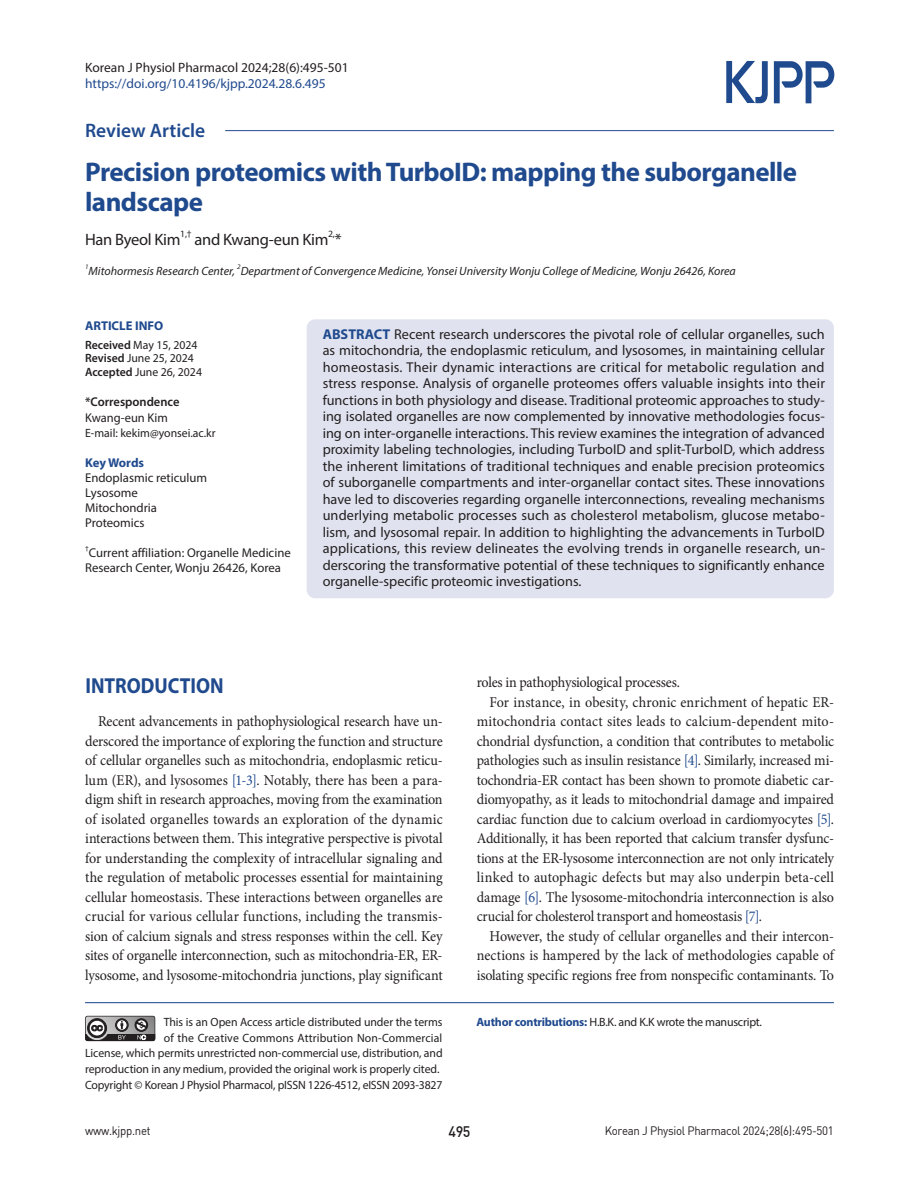
<style>
.page{position:relative;width:919px;height:1191px;background:#fff}
.page>*{position:absolute;margin:0;border:0;box-sizing:border-box;transform-origin:0 0}
.t1{font:700 27px/30px "Myriad Pro";letter-spacing:-.02em;color:#204a8e}
.t2{font:700 21.75px "Myriad Pro";color:#204a8e;scale:.9 1}
.t3{font:600 19.5px "Myriad Pro";color:#204a8e}
.t4{font:16.5px "Myriad Pro";letter-spacing:-.02em;color:#231f20}
.t5{font:15px/19.5px "Minion Pro";letter-spacing:-.01em;color:#231f20;text-align:justify;scale:.94 1}
.t6{font:15px "Minion Pro";letter-spacing:.01em;color:#231f20;scale:.94 1}
.t7{font:15px "Dinmed";color:#231f20;scale:.95 1}
.t8{font:14.25px/16.5px "Myriad Pro";color:#231f20;text-align:justify}
.t9{font:13.5px "Myriad Pro";color:#204a8e}
.t10{font:13.5px "Myriad Pro";color:#231f20}
.t11{font:12.75px/15px "Myriad Pro";color:#231f20}
.t12{font:700 12.75px "Myriad Pro";color:#204a8e}
.t13{font:600 12.75px "Myriad Pro";color:#231f20}
.t14{font:12px/15.8px "Myriad Pro";letter-spacing:-.005em;color:#231f20}
.t15{font:italic 12px "Myriad Pro";color:#231f20}
.t16{font:12px "Dinreg";letter-spacing:-.025em;color:#231f20;scale:.95 1}
.t17{font:9.6px "Myriad Pro";color:#231f20}
.t18{font:7.5px "Myriad Pro";color:#231f20}
.t19{font:italic 7.05px "Myriad Pro";color:#231f20}
.s1{font-weight:600}
.s2{font-weight:700;color:#204a8e}
.s3{color:#204a8e}
</style>
<div class="page">
<hr style="left:85px;top:1002px;width:748px;height:1px;background:#204a8e">
<svg style="left:85px;top:1015px;width:70px;height:26px;background:#7c7b7b"></svg>
<hr style="left:225px;top:130px;width:608px;height:1px;background:#204a8e">
<svg style="left:726px;top:61px;width:108px;height:42px"></svg>
<div style="left:306px;top:319px;width:527px;height:279px;background:#e0e3ef;border-radius:9px"></div>
<p class="t10" style="left:85px;top:59px;width:265px">Korean J Physiol Pharmacol 2024;28(6):495-501</p>
<p class="t9" style="left:85px;top:76px;width:242px">https://doi.org/10.4196/kjpp.2024.28.6.495</p>
<h3 class="t3" style="left:85px;top:118px;width:122px">Review Article</h3>
<h1 class="t1" style="left:85px;top:156px;width:713px">Precision proteomics with TurboID: mapping the suborganelle landscape</h1>
<p class="t4" style="left:85px;top:229px;width:97px">Han Byeol Kim</p>
<p class="t17" style="left:180px;top:228px;width:13px">1,†</p>
<p class="t4" style="left:195px;top:229px;width:148px">and Kwang-eun Kim *</p>
<p class="t17" style="left:328px;top:228px;width:8px">2,</p>
<p class="t19" style="left:85px;top:262px;width:5px">1</p>
<p class="t15" style="left:88px;top:263px;width:148px">Mitohormesis Research Center,</p>
<p class="t19" style="left:237px;top:262px;width:5px">2</p>
<p class="t15" style="left:241px;top:263px;width:496px">Department of Convergence Medicine, Yonsei University Wonju College of Medicine, Wonju 26426, Korea</p>
<p class="t12" style="left:85px;top:317px;width:80px">ARTICLE INFO</p>
<p class="t14" style="left:85px;top:338px;width:118px;line-height:13.5px"><span class="s1">Received</span> May 15, 2024<br><span class="s1">Revised</span> June 25, 2024<br><span class="s1">Accepted</span> June 26, 2024</p>
<p class="t13" style="left:85px;top:393px;width:96px">*Correspondence</p>
<p class="t11" style="left:85px;top:409px;width:84px">Kwang-eun Kim</p>
<p class="t14" style="left:85px;top:424px;width:132px">E-mail: kekim@yonsei.ac.kr</p>
<p class="t12" style="left:85px;top:455px;width:61px">Key Words</p>
<p class="t11" style="left:85px;top:470px;width:124px">Endoplasmic reticulum<br>Lysosome<br>Mitochondria<br>Proteomics</p>
<p class="t18" style="left:85px;top:544px;width:5px">†</p>
<p class="t11" style="left:85px;top:545px;width:207px">Current affiliation: Organelle Medicine<br>Research Center, Wonju 26426, Korea</p>
<p class="t8" style="left:322px;top:325px;width:504px"><span class="s2">ABSTRACT</span> Recent research underscores the pivotal role of cellular organelles, such as mitochondria, the endoplasmic reticulum, and lysosomes, in maintaining cellular homeostasis. Their dynamic interactions are critical for metabolic regulation and stress response. Analysis of organelle proteomes offers valuable insights into their functions in both physiology and disease. Traditional proteomic approaches to study&shy;ing isolated organelles are now complemented by innovative methodologies focus&shy;ing on inter-organelle interactions. This review examines the integration of advanced proximity labeling technologies, including TurboID and split-TurboID, which address the inherent limitations of traditional techniques and enable precision proteomics of suborganelle compartments and inter-organellar contact sites. These innovations have led to discoveries regarding organelle interconnections, revealing mechanisms underlying metabolic processes such as cholesterol metabolism, glucose metabo&shy;lism, and lysosomal repair. In addition to highlighting the advancements in TurboID applications, this review delineates the evolving trends in organelle research, un&shy;derscoring the transformative potential of these techniques to significantly enhance organelle-specific proteomic investigations.</p>
<h2 class="t2" style="left:85px;top:671px;width:155px">INTRODUCTION</h2>
<p class="t5" style="left:85px;top:712px;width:382px;text-indent:13px">Recent advancements in pathophysiological research have un&shy;derscored the importance of exploring the function and structure of cellular organelles such as mitochondria, endoplasmic reticu&shy;lum (ER), and lysosomes <span class="s3">[1-3]</span>. Notably, there has been a para&shy;digm shift in research approaches, moving from the examination of isolated organelles towards an exploration of the dynamic interactions between them. This integrative perspective is pivotal for understanding the complexity of intracellular signaling and the regulation of metabolic processes essential for maintaining cellular homeostasis. These interactions between organelles are crucial for various cellular functions, including the transmis&shy;sion of calcium signals and stress responses within the cell. Key sites of organelle interconnection, such as mitochondria-ER, ER&shy;lysosome, and lysosome-mitochondria junctions, play significant</p>
<p class="t5" style="left:476px;top:673px;width:218px">roles in pathophysiological processes.</p>
<p class="t5" style="left:489px;top:692px;width:368px">For instance, in obesity, chronic enrichment of hepatic ER-</p>
<p class="t5" style="left:476px;top:712px;width:381px">mitochondria contact sites leads to calcium-dependent mito-</p>
<p class="t5" style="left:476px;top:731px;width:381px">chondrial dysfunction, a condition that contributes to metabolic</p>
<p class="t5" style="left:476px;top:751px;width:381px">pathologies such as insulin resistance <span class="s3">[4]</span>. Similarly, increased mi-</p>
<p class="t5" style="left:476px;top:770px;width:381px">tochondria-ER contact has been shown to promote diabetic car-</p>
<p class="t5" style="left:476px;top:790px;width:381px">diomyopathy, as it leads to mitochondrial damage and impaired</p>
<p class="t5" style="left:476px;top:809px;width:381px">cardiac function due to calcium overload in cardiomyocytes <span class="s3">[5]</span>.</p>
<p class="t5" style="left:476px;top:829px;width:381px">Additionally, it has been reported that calcium transfer dysfunc-</p>
<p class="t5" style="left:476px;top:848px;width:381px">tions at the ER-lysosome interconnection are not only intricately</p>
<p class="t6" style="left:476px;top:867px;width:382px">linked to autophagic defects but may also underpin beta-cell</p>
<p class="t5" style="left:476px;top:887px;width:382px">damage <span class="s3">[6]</span>. The lysosome-mitochondria interconnection is also</p>
<p class="t5" style="left:476px;top:907px;width:305px">crucial for cholesterol transport and homeostasis <span class="s3">[7]</span>.</p>
<p class="t5" style="left:489px;top:926px;width:368px">However, the study of cellular organelles and their intercon-</p>
<p class="t5" style="left:476px;top:946px;width:382px">nections is hampered by the lack of methodologies capable of</p>
<p class="t5" style="left:476px;top:965px;width:381px">isolating specific regions free from nonspecific contaminants. To</p>
<p class="t14" style="left:164px;top:1013px;width:280px">This is an Open Access article distributed under the terms</p>
<p class="t14" style="left:476px;top:1013px;width:287px"><span class="s2">Author contributions:</span> H.B.K. and K.K wrote the manuscript.</p>
<p class="t14" style="left:85px;top:1029px;width:359px;text-indent:79px">of the Creative Commons Attribution Non-Commercial License, which permits unrestricted non-commercial use, distribution, and reproduction in any medium, provided the original work is properly cited.<br>Copyright © Korean J Physiol Pharmacol, pISSN 1226-4512, eISSN 2093-3827</p>
<p class="t16" style="left:85px;top:1123px;width:70px">www.kjpp.net</p>
<p class="t7" style="left:448px;top:1122px;width:25px">495</p>
<p class="t16" style="left:604px;top:1123px;width:243px">Korean J Physiol Pharmacol 2024;28(6):495-501</p>
</div>
